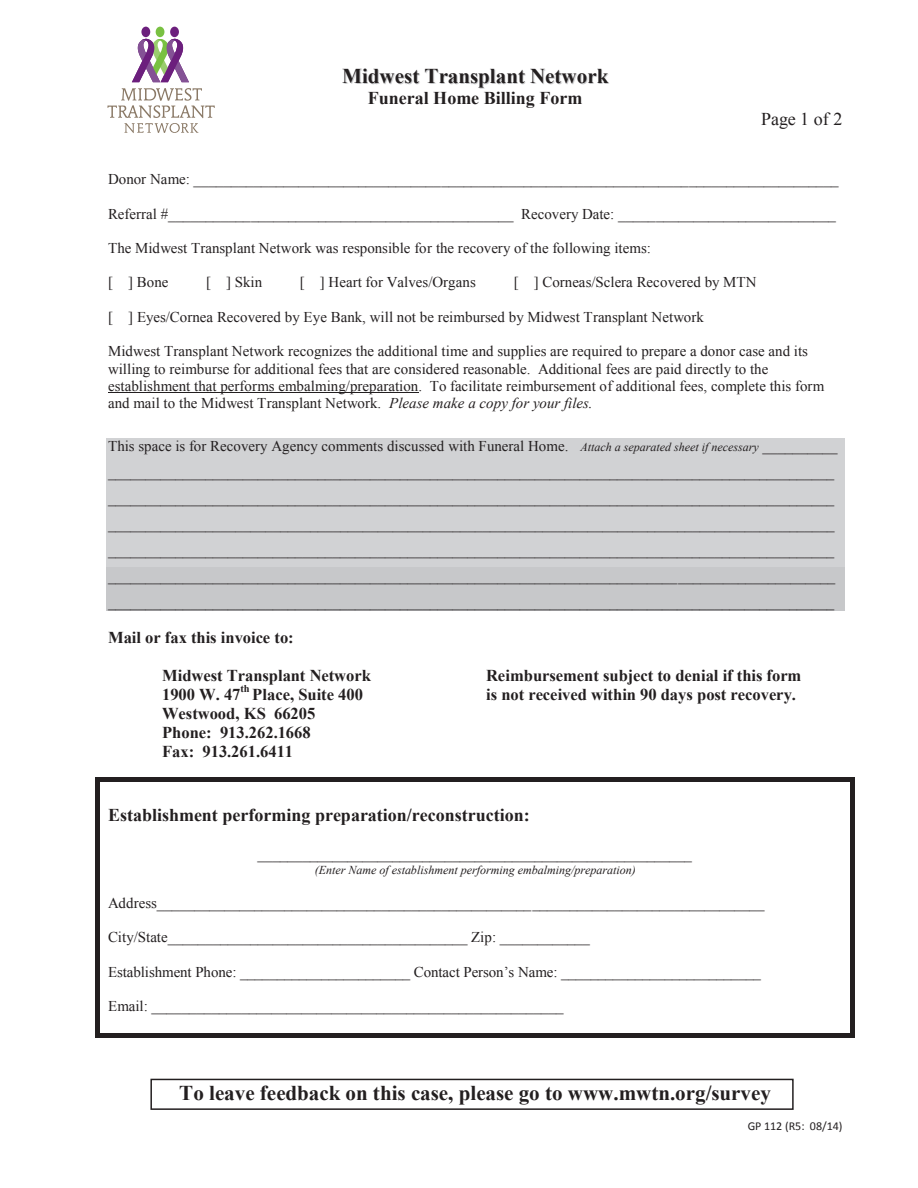
<style>
.page{position:relative;width:918px;height:1188px;background:#fff}
.page>*{position:absolute;margin:0;border:0;box-sizing:border-box;transform-origin:0 0}
.t1{font:700 21px "Times New Roman";color:#231f20}
.t2{font:700 18px "Times New Roman";color:#231f20}
.t3{font:18px "Times New Roman";color:#231f20}
.t4{font:700 16.5px/19px "Times New Roman";color:#231f20}
.t5{font:15px/26px "Times New Roman";color:#231f20}
.t6{font:italic 12px "Times New Roman";color:#231f20}
.t7{font:12px "Calibri";color:#231f20}
.t8{font:700 10.5px "Times New Roman";color:#231f20}
.s1{color:#c7c8ca}
.s2{font-style:italic}
.s3{font-style:italic;font-size:12px}
</style>
<div class="page">
<div style="left:141px;top:27px;width:9px;height:10px;background:#6c1f7d;border-radius:50%"></div>
<div style="left:170px;top:27px;width:9px;height:10px;background:#6c1f7d;border-radius:50%"></div>
<div style="left:156px;top:27px;width:8px;height:10px;background:#79c142;border-radius:50%"></div>
<svg style="left:107px;top:88px;width:108px;height:45px"></svg>
<svg style="left:132px;top:39px;width:57px;height:43px"></svg>
<div style="left:150px;top:1079px;width:644px;height:31px;border:2px solid #231f20"></div>
<hr style="left:108px;top:393px;width:310px;height:1px;background:#231f20">
<div style="left:106px;top:438px;width:739px;height:26px;background:#d1d2d4"></div>
<div style="left:106px;top:464px;width:739px;height:26px;background:#d1d2d4"></div>
<div style="left:106px;top:490px;width:739px;height:26px;background:#d1d2d4"></div>
<div style="left:106px;top:516px;width:739px;height:25px;background:#d1d2d4"></div>
<div style="left:106px;top:541px;width:739px;height:26px;background:#d1d2d4"></div>
<div style="left:106px;top:567px;width:739px;height:26px;background:#c7c8ca"></div>
<div style="left:106px;top:593px;width:739px;height:17px;background:#c7c8ca"></div>
<svg style="left:95px;top:778px;width:5px;height:4px"></svg>
<hr style="left:100px;top:778px;width:751px;height:4px;background:#231f20">
<svg style="left:851px;top:778px;width:4px;height:4px"></svg>
<div style="left:95px;top:782px;width:5px;height:22px;background:#231f20"></div>
<hr style="left:851px;top:782px;width:4px;height:22px;background:#231f20">
<div style="left:95px;top:804px;width:5px;height:21px;background:#231f20"></div>
<hr style="left:851px;top:804px;width:4px;height:21px;background:#231f20">
<div style="left:95px;top:825px;width:5px;height:21px;background:#231f20"></div>
<hr style="left:851px;top:825px;width:4px;height:21px;background:#231f20">
<div style="left:95px;top:846px;width:5px;height:17px;background:#231f20"></div>
<hr style="left:851px;top:846px;width:4px;height:17px;background:#231f20">
<div style="left:95px;top:863px;width:5px;height:14px;background:#231f20"></div>
<hr style="left:851px;top:863px;width:4px;height:14px;background:#231f20">
<div style="left:95px;top:877px;width:5px;height:17px;background:#231f20"></div>
<hr style="left:851px;top:877px;width:4px;height:17px;background:#231f20">
<div style="left:95px;top:894px;width:5px;height:17px;background:#231f20"></div>
<hr style="left:851px;top:894px;width:4px;height:17px;background:#231f20">
<div style="left:95px;top:911px;width:5px;height:18px;background:#231f20"></div>
<hr style="left:851px;top:911px;width:4px;height:18px;background:#231f20">
<div style="left:95px;top:929px;width:5px;height:17px;background:#231f20"></div>
<hr style="left:851px;top:929px;width:4px;height:17px;background:#231f20">
<div style="left:95px;top:946px;width:5px;height:17px;background:#231f20"></div>
<hr style="left:851px;top:946px;width:4px;height:17px;background:#231f20">
<div style="left:95px;top:963px;width:5px;height:17px;background:#231f20"></div>
<hr style="left:851px;top:963px;width:4px;height:17px;background:#231f20">
<div style="left:95px;top:980px;width:5px;height:18px;background:#231f20"></div>
<hr style="left:851px;top:980px;width:4px;height:18px;background:#231f20">
<div style="left:95px;top:998px;width:5px;height:17px;background:#231f20"></div>
<hr style="left:851px;top:998px;width:4px;height:17px;background:#231f20">
<svg style="left:95px;top:1034px;width:5px;height:4px"></svg>
<hr style="left:100px;top:1034px;width:751px;height:4px;background:#231f20">
<svg style="left:851px;top:1034px;width:4px;height:4px"></svg>
<div style="left:95px;top:1015px;width:5px;height:19px;background:#231f20"></div>
<hr style="left:851px;top:1015px;width:4px;height:19px;background:#231f20">
<p class="t1" style="left:343px;top:61px;width:267px"><span class="s1">M</span>id<span class="s1">w</span>est Transplant <span class="s1">N</span>et<span class="s1">w</span>ork</p>
<p class="t2" style="left:368px;top:86px;width:216px">Funeral Home Billing Form</p>
<p class="t3" style="left:761px;top:106px;width:83px">Page 1 of 2</p>
<p class="t5" style="left:108px;top:166px;width:732px">Donor Name: ______________________________________________________________________________________</p>
<p class="t5" style="left:108px;top:200px;width:729px">Referral #______________________________________________ Recovery Date: _____________________________</p>
<p class="t5" style="left:108px;top:235px;width:544px">The Midwest Transplant Network was responsible for the recovery of the following items:</p>
<p class="t5" style="left:108px;top:269px;width:62px">[ ] Bone</p>
<p class="t5" style="left:206px;top:269px;width:58px">[ ] Skin</p>
<p class="t5" style="left:300px;top:269px;width:178px">[ ] Heart for Valves/Organs</p>
<p class="t5" style="left:514px;top:269px;width:244px">[ ] Corneas/Sclera Recovered by MTN</p>
<p class="t5" style="left:108px;top:304px;width:597px">[ ] Eyes/Cornea Recovered by Eye Bank, will not be reimbursed by Midwest Transplant Network</p>
<p class="t5" style="left:108px;top:343px;width:718px;line-height:17.2px">Midwest Transplant Network recognizes the additional time and supplies are required to prepare a donor case and its willing to reimburse for additional fees that are considered reasonable. Additional fees are paid directly to the establishment that performs embalming/preparation. To facilitate reimbursement of additional fees, complete this form and mail to the Midwest Transplant Network. <span class="s2">Please make a copy for your files.</span></p>
<p class="t5" style="left:108px;top:433px;width:731px">This space is for Recovery Agency comments discussed with Funeral Home. <span class="s3">Attach a separated sheet if necessary</span> __________ _________________________________________________________________________________________________ _________________________________________________________________________________________________ _________________________________________________________________________________________________ _________________________________________________________________________________________________ _________________________________________________________________________________________________ _________________________________________________________________________________________________</p>
<p class="t4" style="left:108px;top:627px;width:187px">Mail or fax this invoice to:</p>
<p class="t4" style="left:162px;top:665px;width:210px">Midwest Transplant Network</p>
<p class="t4" style="left:486px;top:665px;width:317px">Reimbursement subject to denial if this form</p>
<p class="t4" style="left:162px;top:684px;width:80px">1900 W. 47</p>
<p class="t8" style="left:241px;top:682px;width:11px">th</p>
<p class="t4" style="left:252px;top:684px;width:112px">Place, Suite 400</p>
<p class="t4" style="left:486px;top:684px;width:311px">is not received within 90 days post recovery.</p>
<p class="t4" style="left:162px;top:703px;width:155px">Westwood, KS 66205<br>Phone: 913.262.1668<br>Fax: 913.261.6411</p>
<p class="t2" style="left:108px;top:802px;width:423px">Establishment performing preparation/reconstruction:</p>
<p class="t5" style="left:258px;top:841px;width:436px">__________________________________________________________</p>
<p class="t6" style="left:315px;top:862px;width:323px">(Enter Name of establishment performing embalming/preparation)</p>
<p class="t5" style="left:108px;top:889px;width:658px">Address_________________________________________________________________________________</p>
<p class="t5" style="left:108px;top:924px;width:483px">City/State________________________________________ Zip: ____________</p>
<p class="t5" style="left:108px;top:958px;width:654px">Establishment Phone: _______________________ Contact Person’s Name: ___________________________</p>
<p class="t5" style="left:108px;top:993px;width:457px">Email: _______________________________________________________</p>
<p class="t1" style="left:179px;top:1078px;width:593px">To leave feedback on this case, please go to www.mwtn.org/survey</p>
<p class="t7" style="left:748px;top:1118px;width:96px">GP 112 (R5: 08/14)</p>
</div>
